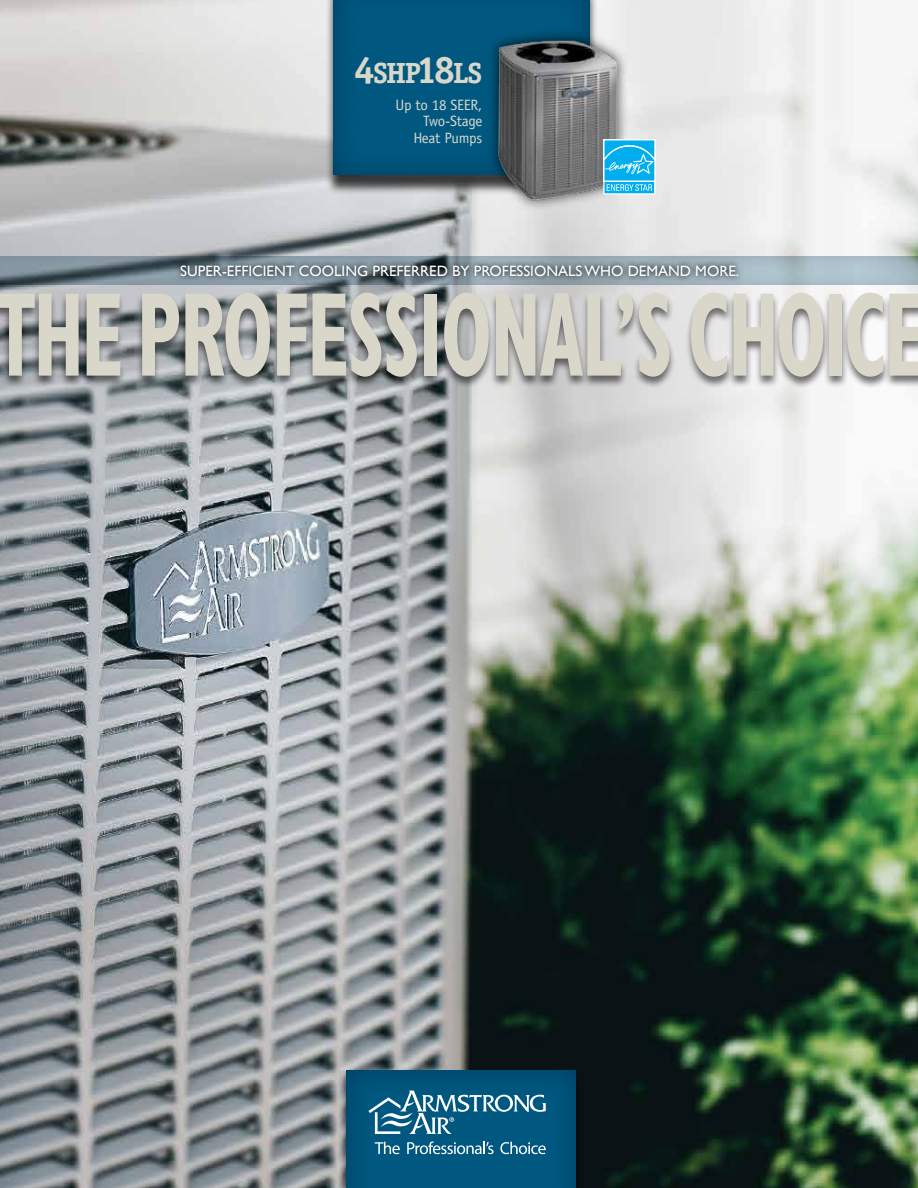
<style>
.page{position:relative;width:918px;height:1188px;background:#fff}
.page>*{position:absolute;margin:0;border:0;box-sizing:border-box;transform-origin:0 0}
.t1{font:700 condensed 120px "Gill Sans Std";letter-spacing:-.02em;color:#d9d7ca;scale:.69 1}
.t2{font:700 29.25px "Officina Serif Std";color:#d9d7ca}
.t3{font:15px "Gill Sans";color:#fff}
.t4{font:15px/16.5px "Officina Sans Std";letter-spacing:-.02em;color:#d9d7ca;text-align:right}
.s1{font-size:38.25px}
</style>
<div class="page">
<img style="left:0;top:0;width:918px;height:1188px">
<div style="left:325px;top:0;width:273px;height:195px;background:#000;opacity:.75"></div>
<div style="left:331px;top:0;width:259px;height:176px;background:#002e51;opacity:.37"></div>
<div style="left:338px;top:1073px;width:247px;height:115px;background:#000;opacity:.75"></div>
<div style="left:344px;top:1068px;width:232px;height:120px;background:#00567d"></div>
<img style="left:448px;top:8px;width:197px;height:216px">
<svg style="left:0;top:256px;width:918px;height:30px;background:#8b9ca6"></svg>
<div style="left:0;top:292px;width:918px;height:97px;background:#000;opacity:.54"></div>
<svg style="left:175px;top:260px;width:569px;height:22px;background:#718088"></svg>
<svg style="left:375px;top:1142px;width:25px;height:12px"></svg>
<svg style="left:407px;top:1141px;width:87px;height:13px"></svg>
<svg style="left:500px;top:1142px;width:46px;height:12px"></svg>
<svg style="left:368px;top:1091px;width:178px;height:43px"></svg>
<div style="left:603px;top:139px;width:53px;height:43px;background:#fff"></div>
<svg style="left:603px;top:140px;width:53px;height:55px;background:#40c2f2"></svg>
<h2 class="t2" style="left:354px;top:54px;width:130px"><span class="s1">4</span>SHP<span class="s1">18</span>LS</h2>
<p class="t4" style="left:396px;top:97px;width:88px">Up to 18 SEER,<br>Two-Stage<br>Heat Pumps</p>
<p class="t3" style="left:180px;top:262px;width:560px">SUPER-EFFICIENT COOLING PREFERRED BY PROFESSIONALS WHO DEMAND MORE.</p>
<h1 class="t1" style="left:-5px;top:264px;width:1351px">THE PROFESSIONAL’S CHOICE</h1>
</div>
